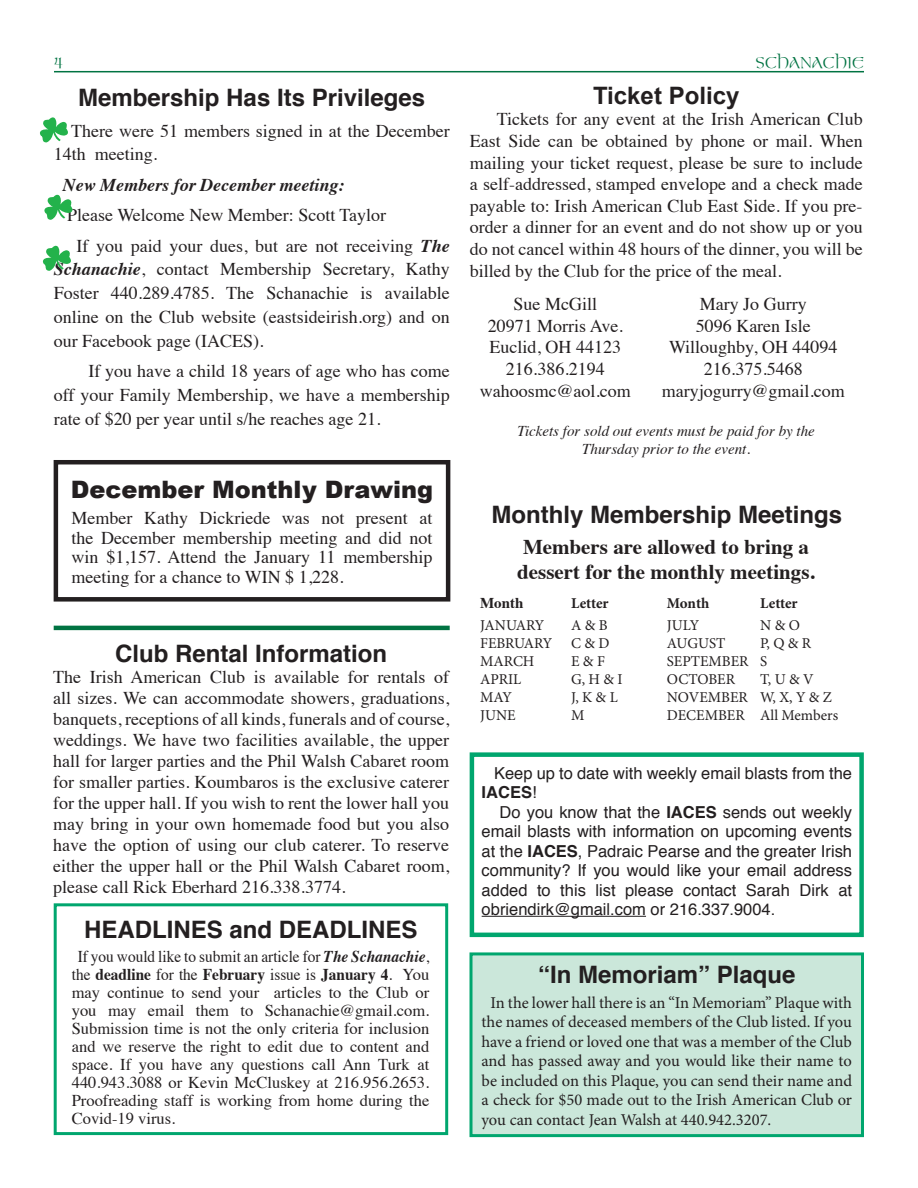
<style>
.page{position:relative;width:918px;height:1188px;background:#fff}
.page>*{position:absolute;margin:0;border:0;box-sizing:border-box;transform-origin:0 0}
.t1{font:700 24px "Helvetica";color:#231f20}
.t2{font:900 24px "Arial";color:#231f20}
.t3{font:700 24px "Arial";color:#231f20}
.t4{font:700 21px/25.2px "Times";color:#231f20}
.t5{font:18px/21px "Times";color:#231f20;text-align:justify}
.t6{font:italic 700 18px "Times";color:#231f20}
.t7{font:18px "Kelt Normal";color:#007342}
.t8{font:16.5px/18px "Times";color:#231f20;text-align:justify;scale:.93 1}
.t9{font:16.5px/19.5px "Minion Pro";color:#231f20;text-align:justify}
.t10{font:16.5px/19.5px "Helvetica";color:#231f20}
.t11{font:15px/18px "Minion Pro";color:#231f20}
.t12{font:italic 15px/18px "Times";color:#231f20;text-align:center}
.t13{font:700 15px "Minion Pro";letter-spacing:-.005em;color:#231f20}
.t14{font:700 15px "Times";color:#231f20}
.s1{font-weight:700;font-style:italic}
.s2{font-weight:700}
</style>
<div class="page">
<hr style="left:54px;top:71px;width:810px;height:1px;background:#007342">
<div style="left:54px;top:903px;width:394px;height:232px;border:3px solid #00a66e"></div>
<div style="left:471px;top:954px;width:391px;height:182px;background:#cbe7da"></div>
<div style="left:470px;top:952px;width:394px;height:185px;border:3px solid #00a66e"></div>
<div style="left:470px;top:752px;width:394px;height:185px;border:4px solid #00a66e"></div>
<hr style="left:482px;top:916px;width:164px;height:1px;background:#231f20">
<svg style="left:40px;top:117px;width:28px;height:25px"></svg>
<svg style="left:43px;top:246px;width:28px;height:25px"></svg>
<svg style="left:44px;top:195px;width:29px;height:25px"></svg>
<hr style="left:54px;top:626px;width:396px;height:4px;background:#007342">
<div style="left:54px;top:460px;width:396px;height:142px;border:4px solid #231f20"></div>
<p class="t7" style="left:54px;top:54px;width:11px">4</p>
<p class="t7" style="left:756px;top:54px;width:110px">SCHANACHIE</p>
<h1 class="t1" style="left:78px;top:78px;width:348px">Membership Has Its Privileges</h1>
<p class="t5" style="left:54px;top:117px;width:398px;line-height:23.7px;text-indent:18px">There were 51 members signed in at the December<br>14th meeting.</p>
<p class="t6" style="left:63px;top:168px;width:283px">New Members for December meeting:</p>
<p class="t5" style="left:77px;top:198px;width:375px;line-height:30.5px;text-indent:-9px">Please Welcome New Member: Scott Taylor<br>If you paid your dues, but are not receiving <span class="s1">The</span></p>
<p class="t5" style="left:54px;top:256px;width:398px;line-height:23.7px"><span class="s1">Schanachie</span>, contact Membership Secretary, Kathy Foster 440.289.4785. The Schanachie is available online on the Club website (eastsideirish.org) and on our Facebook page (IACES).</p>
<p class="t5" style="left:54px;top:358px;width:397px;line-height:23.7px;text-indent:35px">If you have a child 18 years of age who has come off your Family Membership, we have a membership rate of $20 per year until s/he reaches age 21.</p>
<h1 class="t2" style="left:71px;top:472px;width:364px">December Monthly Drawing</h1>
<p class="t5" style="left:72px;top:507px;width:362px;line-height:19.5px">Member Kathy Dickriede was not present at the December membership meeting and did not win $1,157. Attend the January 11 membership meeting for a chance to WIN $ 1,228.</p>
<h1 class="t1" style="left:115px;top:634px;width:274px">Club Rental Information</h1>
<p class="t5" style="left:53px;top:665px;width:398px">The Irish American Club is available for rentals of all sizes. We can accommodate showers, graduations, banquets, receptions of all kinds, funerals and of course, weddings. We have two facilities available, the upper hall for larger parties and the Phil Walsh Cabaret room for smaller parties. Koumbaros is the exclusive caterer for the upper hall. If you wish to rent the lower hall you may bring in your own homemade food but you also have the option of using our club caterer. To reserve either the upper hall or the Phil Walsh Cabaret room, please call Rick Eberhard 216.338.3774.</p>
<h1 class="t1" style="left:84px;top:910px;width:335px">HEADLINES and DEADLINES</h1>
<p class="t8" style="left:72px;top:946px;width:386px;text-indent:6px">If you would like to submit an article for <span class="s1">The Schanachie</span>, the <span class="s2">deadline</span> for the <span class="s2">February</span> issue is <span class="s2">January 4</span>. You may continue to send your articles to the Club or you may email them to Schanachie@gmail.com.<br>Submission time is not the only criteria for inclusion and we reserve the right to edit due to content and space. If you have any questions call Ann Turk at 440.943.3088 or Kevin McCluskey at 216.956.2653.<br>Proofreading staff is working from home during the Covid-19 virus.</p>
<h1 class="t3" style="left:593px;top:80px;width:148px">Ticket Policy</h1>
<p class="t5" style="left:470px;top:107px;width:394px;line-height:21.6px;text-indent:27px">Tickets for any event at the Irish American Club East Side can be obtained by phone or mail. When mailing your ticket request, please be sure to include a self-addressed, stamped envelope and a check made payable to: Irish American Club East Side. If you pre&shy;order a dinner for an event and do not show up or you do not cancel within 48 hours of the dinner, you will be billed by the Club for the price of the meal.</p>
<p class="t5" style="left:514px;top:292px;width:85px">Sue McGill</p>
<p class="t5" style="left:700px;top:292px;width:108px">Mary Jo Gurry</p>
<p class="t5" style="left:488px;top:314px;width:137px">20971 Morris Ave.</p>
<p class="t5" style="left:696px;top:314px;width:116px">5096 Karen Isle</p>
<p class="t5" style="left:490px;top:335px;width:133px">Euclid, OH 44123</p>
<p class="t5" style="left:669px;top:335px;width:170px">Willoughby, OH 44094</p>
<p class="t5" style="left:506px;top:357px;width:100px">216.386.2194</p>
<p class="t5" style="left:704px;top:357px;width:100px">216.375.5468</p>
<p class="t5" style="left:480px;top:379px;width:153px">wahoosmc@aol.com</p>
<p class="t5" style="left:662px;top:379px;width:185px">maryjogurry@gmail.com</p>
<p class="t12" style="left:517px;top:421px;width:299px">Tickets for sold out events must be paid for by the<br>Thursday prior to the event.</p>
<h1 class="t1" style="left:492px;top:495px;width:352px">Monthly Membership Meetings</h1>
<p class="t4" style="left:517px;top:532px;width:299px">Members are allowed to bring a dessert for the monthly meetings.</p>
<p class="t14" style="left:480px;top:588px;width:45px">Month</p>
<p class="t11" style="left:480px;top:617px;width:74px">JANUARY<br>FEBRUARY<br>MARCH<br>APRIL<br>MAY<br>JUNE</p>
<p class="t13" style="left:667px;top:592px;width:44px">Month</p>
<p class="t11" style="left:667px;top:616px;width:83px">JULY<br>AUGUST<br>SEPTEMBER<br>OCTOBER<br>NOVEMBER<br>DECEMBER</p>
<p class="t13" style="left:571px;top:592px;width:39px">Letter</p>
<p class="t11" style="left:571px;top:616px;width:53px">A &amp; B<br>C &amp; D<br>E &amp; F<br>G, H &amp; I<br>J, K &amp; L<br>M</p>
<p class="t13" style="left:760px;top:592px;width:39px">Letter</p>
<p class="t11" style="left:760px;top:616px;width:80px">N &amp; O<br>P, Q &amp; R<br>S<br>T, U &amp; V<br>W, X, Y &amp; Z<br>All Members</p>
<p class="t10" style="left:482px;top:764px;width:372px;text-indent:12px">Keep up to date with weekly email blasts from the<br><span class="s2">IACES</span>!</p>
<p class="t10" style="left:482px;top:803px;width:372px;text-align:justify;text-indent:18px">Do you know that the <span class="s2">IACES</span> sends out weekly email blasts with information on upcoming events at the <span class="s2">IACES</span>, Padraic Pearse and the greater Irish community? If you would like your email address added to this list please contact Sarah Dirk at obriendirk@gmail.com or 216.337.9004.</p>
<h1 class="t1" style="left:538px;top:955px;width:259px">“In Memoriam” Plaque</h1>
<p class="t9" style="left:482px;top:993px;width:372px;text-indent:9px">In the lower hall there is an “In Memoriam” Plaque with the names of deceased members of the Club listed. If you have a friend or loved one that was a member of the Club and has passed away and you would like their name to be included on this Plaque, you can send their name and a check for $50 made out to the Irish American Club or you can contact Jean Walsh at 440.942.3207.</p>
</div>
